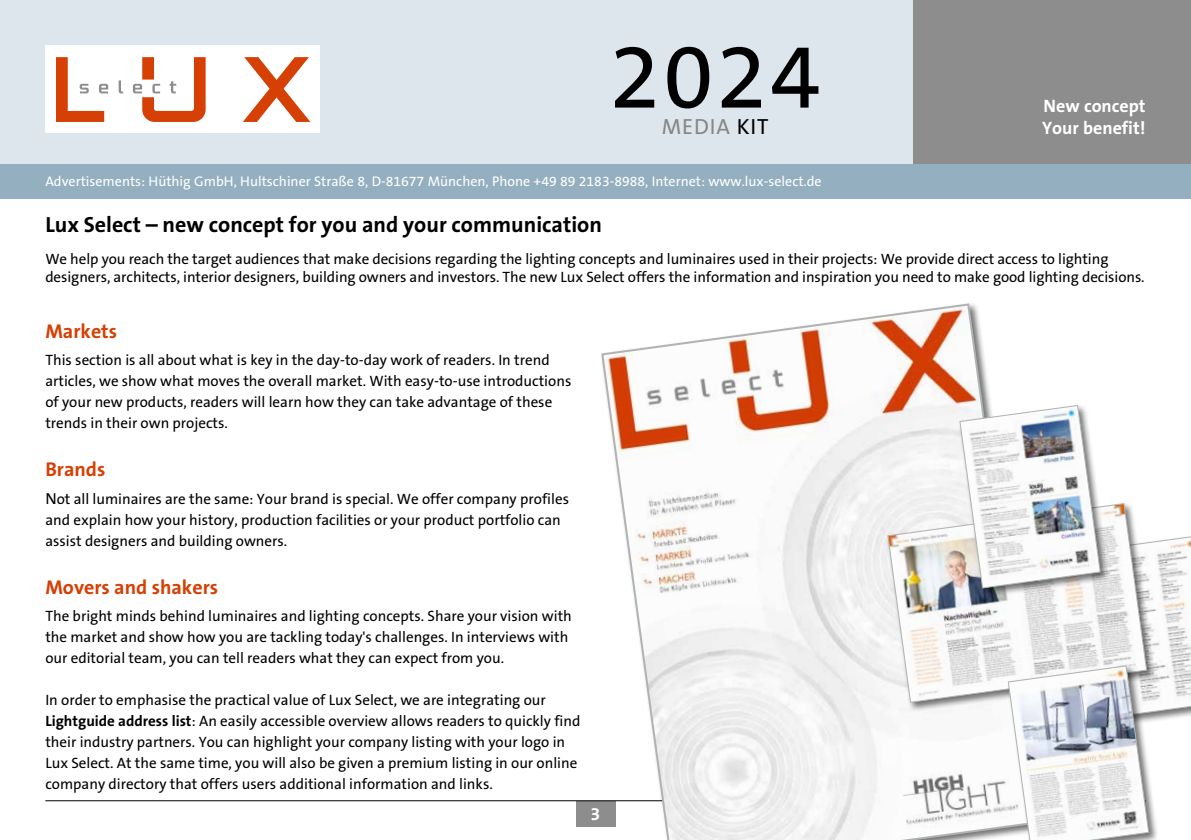
<style>
.page{position:relative;width:1191px;height:840px;background:#fff}
.page>*{position:absolute;margin:0;border:0;box-sizing:border-box;transform-origin:0 0}
.t1{font:92px "The Sans Os F";color:#000}
.t2{font:700 22px "The Sans Os F";color:#000}
.t3{font:22px "The Sans Os F";letter-spacing:.04em;color:#868786}
.t4{font:700 20px "The Sans Os F";color:#d64005}
.t5{font:700 18px/22px "The Sans Os F";color:#fff}
.t6{font:15px/21px "The Sans Os F";color:#000}
.t7{font:14px "The Sans Os F";color:#fff}
.s1{color:#000}
.s2{font-size:16px}
.s3{font-weight:700}
</style>
<div class="page">
<div style="left:0;top:0;width:1191px;height:164px;background:#dde6ec"></div>
<div style="left:913px;top:0;width:278px;height:198px;background:#8d8d8d"></div>
<div style="left:575px;top:800px;width:40px;height:25px;background:#8d8d8d"></div>
<hr style="left:45px;top:799px;width:1100px;height:1px;background:#000">
<div style="left:0;top:164px;width:1191px;height:34px;background:#94b0c0"></div>
<div style="left:45px;top:45px;width:275px;height:88px;background:#fff"></div>
<svg style="left:56px;top:57px;width:254px;height:65px"></svg>
<svg style="left:600px;top:303px;width:390px;height:536px"></svg>
<svg style="left:887px;top:502px;width:72px;height:200px"></svg>
<svg style="left:959px;top:404px;width:232px;height:435px"></svg>
<h1 class="t1" style="left:609px;top:17px;width:212px">2024</h1>
<h2 class="t3" style="left:662px;top:112px;width:108px">MEDIA <span class="s1">KIT</span></h2>
<p class="t7" style="left:45px;top:172px;width:778px">Advertisements: Hüthig GmbH, Hultschiner Straße 8, D-81677 München, Phone +49 89 2183-8988, Internet: www.lux-select.de</p>
<p class="t5" style="left:1042px;top:95px;width:105px">New concept<br>Your benefit!</p>
<h2 class="t2" style="left:45px;top:210px;width:558px">Lux Select – new concept for you and your communication</h2>
<p class="t6" style="left:45px;top:249px;width:1100px;line-height:18px">We help you reach the target audiences that make decisions regarding the lighting concepts and luminaires used in their projects: We provide direct access to lighting designers, architects, interior designers, building owners and investors. The new Lux Select offers the information and inspiration you need to make good lighting decisions.</p>
<h3 class="t4" style="left:45px;top:318px;width:73px">Markets</h3>
<p class="t6" style="left:45px;top:349px;width:527px">This section is all about what is key in the day-to-day work of readers. In trend articles, we show what moves the overall market. With easy-to-use introductions of your new products, readers will learn how they can take advantage of these trends in their own projects.</p>
<h3 class="t4" style="left:45px;top:456px;width:62px">Brands</h3>
<p class="t6" style="left:45px;top:488px;width:525px"><span class="s2">N</span>ot all luminaires are the same: Your brand is special. We offer company profiles and explain how your history, production facilities or your product portfolio can assist designers and building owners.</p>
<h3 class="t4" style="left:45px;top:574px;width:174px">Movers and shakers</h3>
<p class="t6" style="left:45px;top:605px;width:528px">The bright minds behind luminaires and lighting concepts. Share your vision with the market and show how you are tackling today's challenges. In interviews with our editorial team, you can tell readers what they can expect from you.</p>
<p class="t6" style="left:45px;top:689px;width:536px">In order to emphasise the practical value of Lux Select, we are integrating our <span class="s3">Lightguide address list</span>: An easily accessible overview allows readers to quickly find their industry partners. You can highlight your company listing with your logo in Lux Select. At the same time, you will also be given a premium listing in our online company directory that offers users additional information and links.</p>
<p class="t5" style="left:590px;top:802px;width:11px">3</p>
</div>
